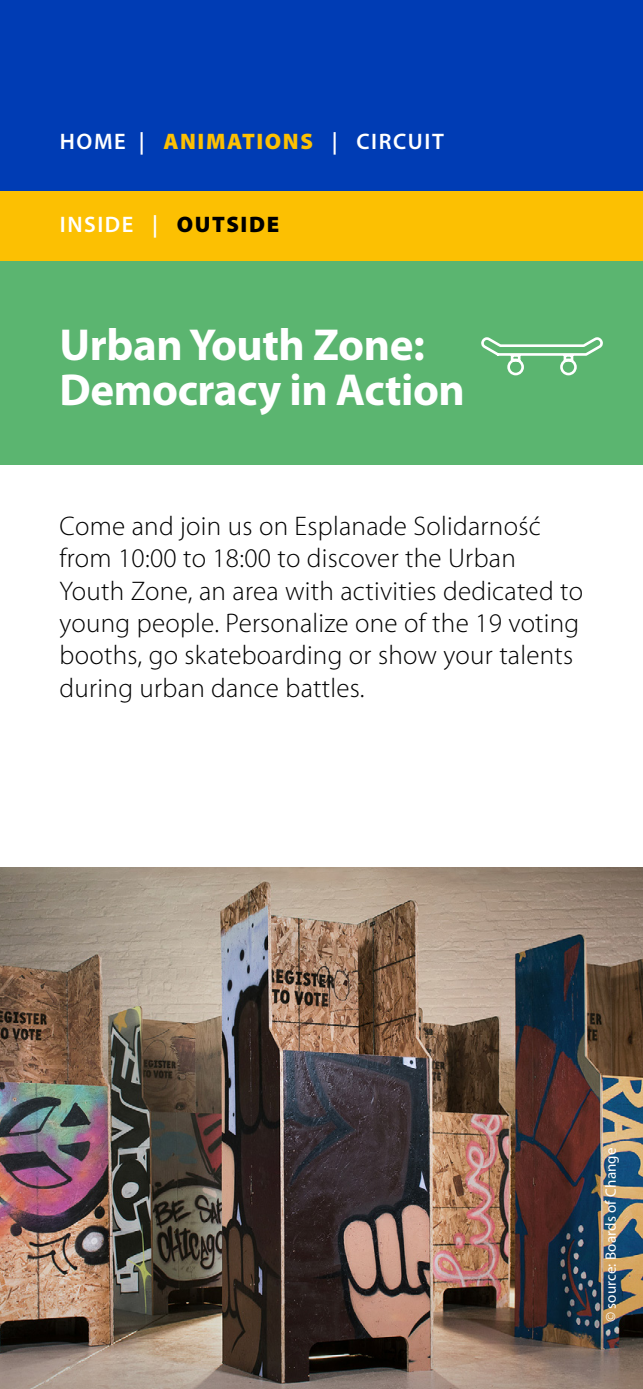
<style>
.page{position:relative;width:643px;height:1389px;background:#fff}
.page>*{position:absolute;margin:0;border:0;box-sizing:border-box;transform-origin:0 0}
.t1{font:700 45px/45px "Myriad Pro";letter-spacing:-.01em;color:#fff}
.t2{font:300 27px/32.4px "Myriad Pro";letter-spacing:.01em;color:#000}
.t3{font:600 22.5px "Myriad Pro";letter-spacing:.07em;color:#fff}
.t4{font:15px "Myriad Pro";letter-spacing:.01em;color:#fff}
.s1{font-weight:900;color:#fcc002}
.s2{font-weight:900;color:#000}
</style>
<div class="page">
<div style="left:0;top:0;width:642px;height:215px;background:#003cb4"></div>
<div style="left:0;top:191px;width:642px;height:75px;background:#fcc002"></div>
<div style="left:0;top:261px;width:642px;height:203px;background:#5bb570"></div>
<svg style="left:481px;top:337px;width:122px;height:39px"></svg>
<img style="left:0;top:867px;width:642px;height:522px">
<p class="t3" style="left:60px;top:129px;width:385px">HOME | <span class="s1">ANIMATIONS</span> | CIRCUIT</p>
<p class="t3" style="left:60px;top:212px;width:220px">INSIDE | <span class="s2">OUTSIDE</span></p>
<h1 class="t1" style="left:60px;top:323px;width:406px">Urban Youth Zone:<br>Democracy in Action</h1>
<p class="t2" style="left:60px;top:510px;width:524px">Come and join us on Esplanade Solidarność from 10:00 to 18:00 to discover the Urban Youth Zone, an area with activities dedicated to young people. Personalize one of the 19 voting booths, go skateboarding or show your talents during urban dance battles.</p>
<p class="t4" style="left:602px;top:1322px;width:176px;rotate:-90deg">© source: Boards of Change</p>
</div>
